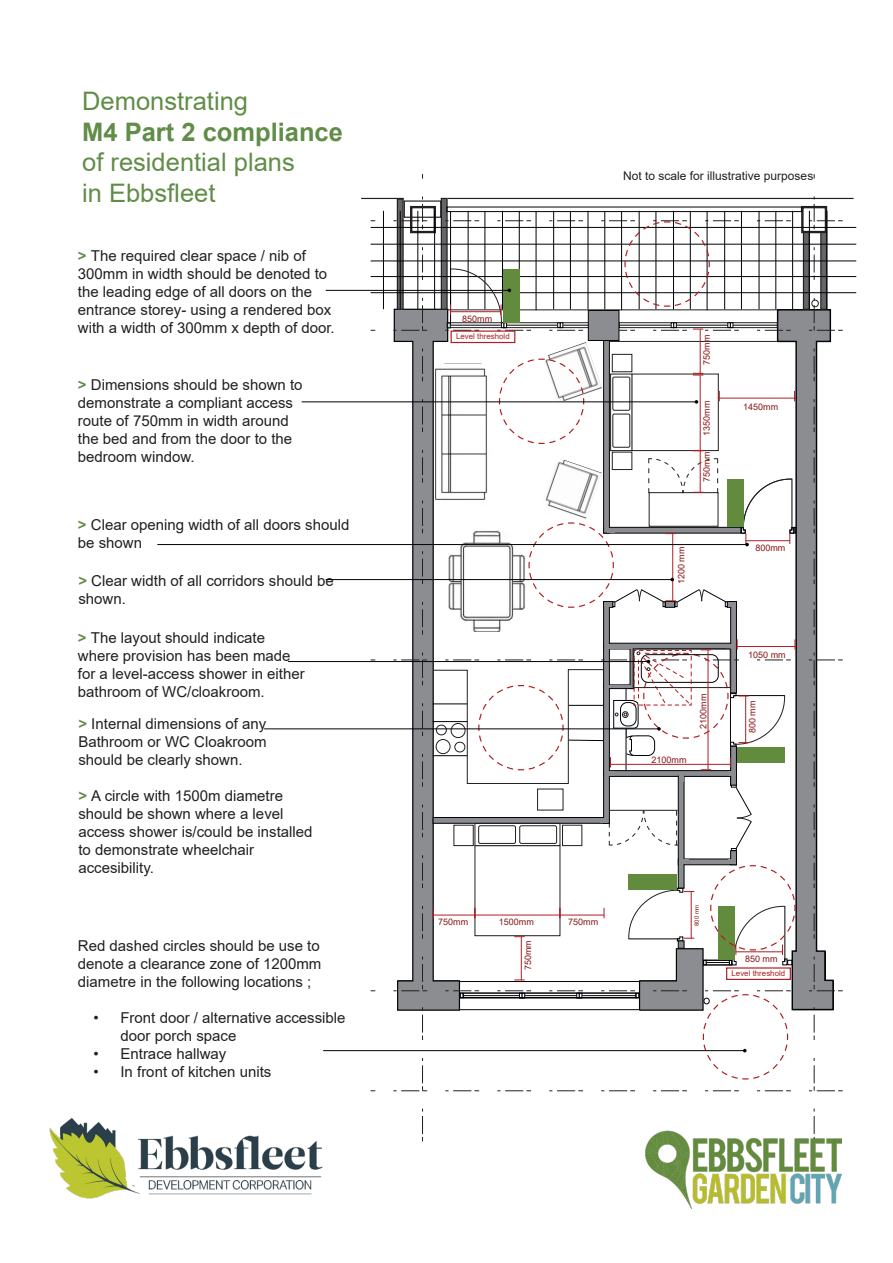
<style>
.page{position:relative;width:893px;height:1263px;background:#fff}
.page>*{position:absolute;margin:0;border:0;box-sizing:border-box;transform-origin:0 0}
.t1{font:25.5px/30.6px "Arial";color:#618d48}
.t2{font:15px/18px "Arial";color:#231f20}
.t3{font:12px "Arial";color:#231f20}
.t4{font:9px "Arial";color:#881618}
.t5{font:7.95px "Arial";color:#af1e22}
.t6{font:6px "Arial";color:#881618}
.s1{font-weight:700}
.s2{font-weight:700;color:#618d48}
</style>
<div class="page">
<hr style="left:361px;top:198px;width:43px;height:1px;background:#231f20">
<img style="left:645px;top:1155px;width:197px;height:54px">
<img style="left:49px;top:1117px;width:84px;height:82px">
<img style="left:133px;top:1135px;width:190px;height:59px">
<hr style="left:302px;top:401px;width:394px;height:1px;background:#000307">
<hr style="left:264px;top:728px;width:395px;height:1px;background:#000307">
<hr style="left:323px;top:1050px;width:422px;height:1px;background:#000307">
<hr style="left:326px;top:290px;width:183px;height:1px;background:#000307">
<hr style="left:288px;top:661px;width:360px;height:1px;background:#000307">
<hr style="left:157px;top:544px;width:590px;height:1px;background:#000307">
<hr style="left:326px;top:579px;width:346px;height:1px;background:#000307">
<svg style="left:371px;top:174px;width:485px;height:981px"></svg>
<p class="t1" style="left:82px;top:86px;width:262px">Demonstrating<br><span class="s1">M4 Part 2 compliance </span>of residential plans<br>in Ebbsfleet</p>
<p class="t2" style="left:78px;top:246px;width:258px"><span class="s2">&gt;</span> The required clear space / nib of 300mm in width should be denoted to the leading edge of all doors on the entrance storey- using a rendered box with a width of 300mm x depth of door.</p>
<p class="t2" style="left:78px;top:376px;width:226px"><span class="s2">&gt;</span> Dimensions should be shown to demonstrate a compliant access route of 750mm in width around the bed and from the door to the bedroom window.</p>
<p class="t2" style="left:78px;top:516px;width:273px"><span class="s2">&gt;</span> Clear opening width of all doors should be shown</p>
<p class="t2" style="left:78px;top:571px;width:257px"><span class="s2">&gt;</span> Clear width of all corridors should be shown.</p>
<p class="t2" style="left:78px;top:629px;width:228px"><span class="s2">&gt;</span> The layout should indicate where provision has been made for a level-access shower in either bathroom of WC/cloakroom.</p>
<p class="t2" style="left:78px;top:715px;width:190px;text-align:justify"><span class="s2">&gt;</span> Internal dimensions of any Bathroom or WC Cloakroom should be clearly shown.</p>
<p class="t2" style="left:78px;top:787px;width:236px"><span class="s2">&gt;</span> A circle with 1500m diametre should be shown where a level access shower is/could be installed to demonstrate wheelchair accesibility.</p>
<p class="t2" style="left:78px;top:937px;width:245px;text-align:justify">Red dashed circles should be use to denote a clearance zone of 1200mm diametre in the following locations ;</p>
<p class="t2" style="left:120px;top:1009px;width:227px;text-indent:-27px">• Front door / alternative accessible door porch space</p>
<p class="t2" style="left:93px;top:1045px;width:134px">• Entrace hallway</p>
<p class="t2" style="left:93px;top:1063px;width:179px">• In front of kitchen units</p>
<p class="t4" style="left:462px;top:313px;width:32px">850mm</p>
<p class="t5" style="left:456px;top:331px;width:55px">Level threshold</p>
<p class="t3" style="left:623px;top:168px;width:192px">Not to scale for illustrative purposes</p>
<p class="t4" style="left:700px;top:365px;width:32px;rotate:-90deg">750mm</p>
<p class="t4" style="left:700px;top:436px;width:37px;rotate:-90deg">1350mm</p>
<p class="t4" style="left:743px;top:401px;width:37px">1450mm</p>
<p class="t4" style="left:700px;top:482px;width:32px;rotate:-90deg">750mm</p>
<p class="t4" style="left:675px;top:584px;width:39px;rotate:-90deg">1200 mm</p>
<p class="t4" style="left:651px;top:753px;width:37px">2100mm</p>
<p class="t4" style="left:697px;top:729px;width:37px;rotate:-90deg">2100mm</p>
<p class="t4" style="left:755px;top:542px;width:32px">800mm</p>
<p class="t4" style="left:748px;top:648px;width:39px">1050 mm</p>
<p class="t4" style="left:746px;top:733px;width:34px;rotate:-90deg">800 mm</p>
<p class="t4" style="left:438px;top:915px;width:32px">750mm</p>
<p class="t4" style="left:499px;top:915px;width:37px">1500mm</p>
<p class="t4" style="left:568px;top:915px;width:32px">750mm</p>
<p class="t4" style="left:522px;top:970px;width:32px;rotate:-90deg">750mm</p>
<p class="t6" style="left:692px;top:926px;width:23px;rotate:-90deg">800 mm</p>
<p class="t4" style="left:745px;top:952px;width:34px">850 mm</p>
<p class="t5" style="left:731px;top:968px;width:55px">Level threshold</p>
</div>
